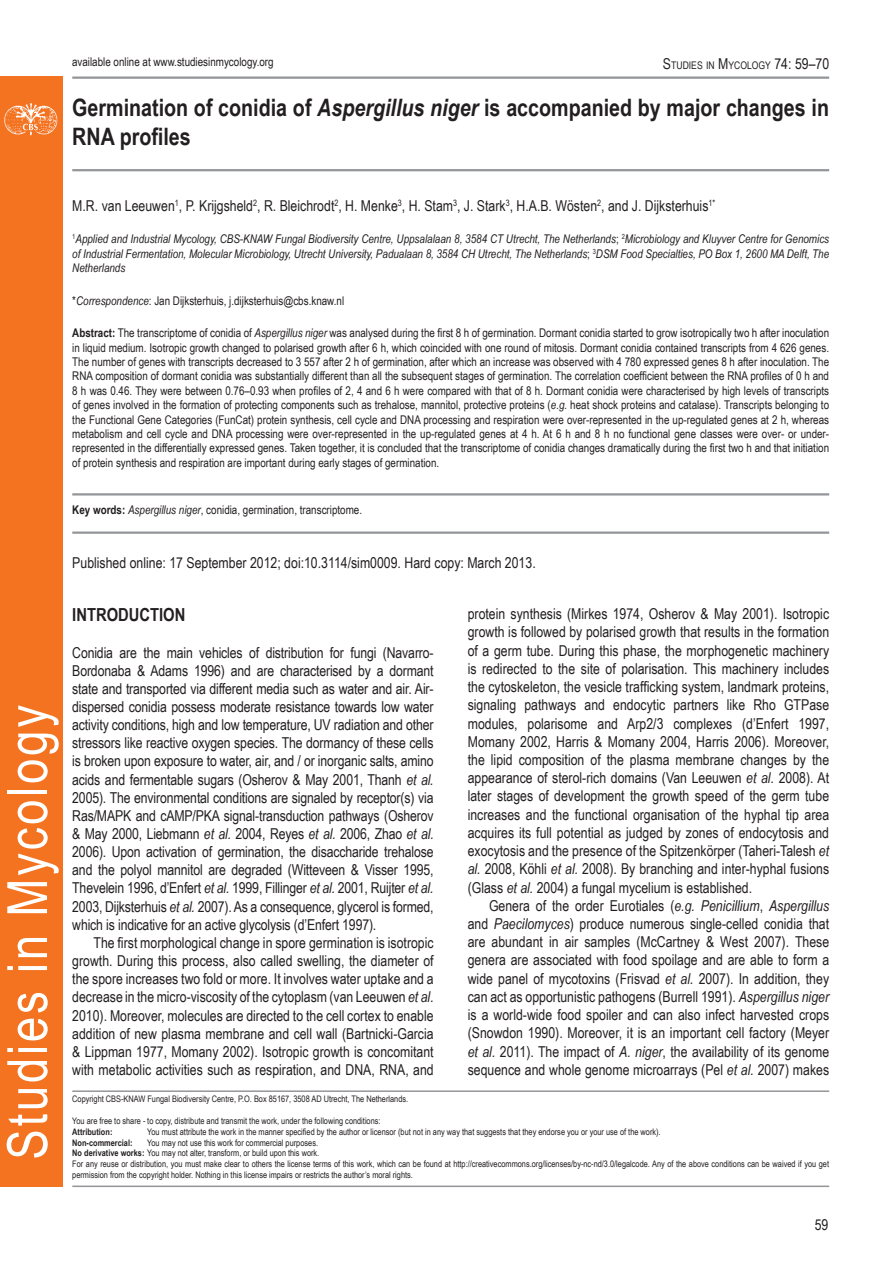
<style>
.page{position:relative;width:893px;height:1263px;background:#fff}
.page>*{position:absolute;margin:0;border:0;box-sizing:border-box;transform-origin:0 0}
.t1{font:55.5px "Arial Narrow";letter-spacing:.05em;color:#fff}
.t2{font:700 24px/28.8px "Arial Narrow";color:#231f20}
.t3{font:700 18px "Arial Narrow";color:#231f20}
.t4{font:15px/18.3px "Arial Narrow";color:#231f20;text-align:justify}
.t5{font:12px/14.4px "Arial Narrow";color:#231f20;text-align:justify}
.t6{font:italic 12px/14.4px "Arial Narrow";color:#231f20;text-align:justify}
.t7{font:10.5px "Arial Narrow";color:#231f20}
.t8{font:9px/10.8px "Arial Narrow";color:#231f20}
.t9{font:700 9px "Arial Narrow";color:#231f20}
.s1{font-size:15px}
.s2{font-style:italic}
.s3{font-style:normal}
.s4{font-weight:700}
</style>
<div class="page">
<div style="left:0;top:76px;width:63px;height:1110px;background:#f47321"></div>
<hr style="left:72px;top:1090px;width:757px;height:2px;background:#939598">
<hr style="left:72px;top:1185px;width:757px;height:2px;background:#939598">
<img style="left:4px;top:103px;width:54px;height:33px">
<hr style="left:72px;top:77px;width:757px;height:2px;background:#939598">
<hr style="left:72px;top:169px;width:757px;height:2px;background:#939598">
<hr style="left:72px;top:493px;width:757px;height:2px;background:#939598">
<hr style="left:72px;top:531px;width:757px;height:3px;background:#939598">
<p class="t5" style="left:72px;top:55px;width:203px">available online at www.studiesinmycology.org</p>
<p class="t7" style="left:663px;top:57px;width:168px"><span class="s1">S</span>TUDIES IN <span class="s1">M</span>YCOLOGY <span class="s1">74: 59–70</span></p>
<h2 class="t2" style="left:72px;top:92px;width:758px">Germination of conidia of <span class="s2">Aspergillus niger</span> is accompanied by major changes in<br>RNA profiles</h2>
<p class="t4" style="left:72px;top:196px;width:644px">M.R. van Leeuwen<sup>1</sup>, P. Krijgsheld<sup>2</sup>, R. Bleichrodt<sup>2</sup>, H. Menke<sup>3</sup>, H. Stam<sup>3</sup>, J. Stark<sup>3</sup>, H.A.B. Wösten<sup>2</sup>, and J. Dijksterhuis<sup>1*</sup></p>
<p class="t6" style="left:72px;top:232px;width:758px"><sup>1</sup>Applied and Industrial Mycology, CBS-KNAW Fungal Biodiversity Centre, Uppsalalaan 8, 3584 CT Utrecht, The Netherlands<span class="s3">;</span> <sup>2</sup>Microbiology and Kluyver Centre for Genomics of Industrial Fermentation, Molecular Microbiology, Utrecht University, Padualaan 8, 3584 CH Utrecht, The Netherlands<span class="s3">;</span> <sup>3</sup>DSM Food Specialties, PO Box 1, 2600 MA Delft, The Netherlands</p>
<p class="t5" style="left:72px;top:293px;width:273px">*<span class="s2">Correspondence</span>: Jan Dijksterhuis, j.dijksterhuis@cbs.knaw.nl</p>
<p class="t5" style="left:72px;top:325px;width:758px"><span class="s4">Abstract:</span> The transcriptome of conidia of <span class="s2">Aspergillus niger</span> was analysed during the first 8 h of germination. Dormant conidia started to grow isotropically two h after inoculation in liquid medium. Isotropic growth changed to polarised growth after 6 h, which coincided with one round of mitosis. Dormant conidia contained transcripts from 4 626 genes.<br>The number of genes with transcripts decreased to 3 557 after 2 h of germination, after which an increase was observed with 4 780 expressed genes 8 h after inoculation. The RNA composition of dormant conidia was substantially different than all the subsequent stages of germination. The correlation coefficient between the RNA profiles of 0 h and 8 h was 0.46. They were between 0.76–0.93 when profiles of 2, 4 and 6 h were compared with that of 8 h. Dormant conidia were characterised by high levels of transcripts of genes involved in the formation of protecting components such as trehalose, mannitol, protective proteins (<span class="s2">e.g.</span> heat shock proteins and catalase). Transcripts belonging to the Functional Gene Categories (FunCat) protein synthesis, cell cycle and DNA processing and respiration were over-represented in the up-regulated genes at 2 h, whereas metabolism and cell cycle and DNA processing were over-represented in the up-regulated genes at 4 h. At 6 h and 8 h no functional gene classes were over- or under&shy;represented in the differentially expressed genes. Taken together, it is concluded that the transcriptome of conidia changes dramatically during the first two h and that initiation of protein synthesis and respiration are important during early stages of germination.</p>
<p class="t5" style="left:72px;top:502px;width:291px"><span class="s4">Key words:</span> <span class="s2">Aspergillus niger</span>, conidia, germination, transcriptome.</p>
<p class="t4" style="left:72px;top:552px;width:465px">Published online: 17 September 2012; doi:10.3114/sim0009. Hard copy: March 2013.</p>
<h1 class="t1" style="left:-13px;top:1159px;width:456px;rotate:-90deg">Studies in Mycology</h1>
<p class="t3" style="left:72px;top:601px;width:115px">INTRODUCTION</p>
<p class="t4" style="left:72px;top:643px;width:363px">Conidia are the main vehicles of distribution for fungi (Navarro-Bordonaba &amp; Adams 1996) and are characterised by a dormant state and transported via different media such as water and air. Air&shy;dispersed conidia possess moderate resistance towards low water activity conditions, high and low temperature, UV radiation and other stressors like reactive oxygen species. The dormancy of these cells is broken upon exposure to water, air, and / or inorganic salts, amino acids and fermentable sugars (Osherov &amp; May 2001, Thanh <span class="s2">et al.<br></span>2005). The environmental conditions are signaled by receptor(s) via Ras/MAPK and cAMP/PKA signal-transduction pathways (Osherov &amp; May 2000, Liebmann <span class="s2">et al.</span> 2004, Reyes <span class="s2">et al.</span> 2006, Zhao <span class="s2">et al.<br></span>2006). Upon activation of germination, the disaccharide trehalose and the polyol mannitol are degraded (Witteveen &amp; Visser 1995, Thevelein 1996, d’Enfert <span class="s2">et al.</span> 1999, Fillinger <span class="s2">et al.</span> 2001, Ruijter <span class="s2">et al.<br></span>2003, Dijksterhuis <span class="s2">et al.</span> 2007). As a consequence, glycerol is formed, which is indicative for an active glycolysis (d’Enfert 1997).</p>
<p class="t4" style="left:72px;top:933px;width:363px;text-indent:21px">The first morphological change in spore germination is isotropic growth. During this process, also called swelling, the diameter of the spore increases two fold or more. It involves water uptake and a decrease in the micro-viscosity of the cytoplasm (van Leeuwen <span class="s2">et al.<br></span>2010). Moreover, molecules are directed to the cell cortex to enable addition of new plasma membrane and cell wall (Bartnicki-Garcia &amp; Lippman 1977, Momany 2002). Isotropic growth is concomitant with metabolic activities such as respiration, and DNA, RNA, and</p>
<p class="t4" style="left:468px;top:604px;width:363px">protein synthesis (Mirkes 1974, Osherov &amp; May 2001). Isotropic growth is followed by polarised growth that results in the formation of a germ tube. During this phase, the morphogenetic machinery is redirected to the site of polarisation. This machinery includes the cytoskeleton, the vesicle trafficking system, landmark proteins, signaling pathways and endocytic partners like Rho GTPase modules, polarisome and Arp2/3 complexes (d’Enfert 1997, Momany 2002, Harris &amp; Momany 2004, Harris 2006). Moreover, the lipid composition of the plasma membrane changes by the appearance of sterol-rich domains (Van Leeuwen <span class="s2">et al.</span> 2008). At later stages of development the growth speed of the germ tube increases and the functional organisation of the hyphal tip area acquires its full potential as judged by zones of endocytosis and exocytosis and the presence of the Spitzenkörper (Taheri-Talesh <span class="s2">et al.</span> 2008, Köhli <span class="s2">et al.</span> 2008). By branching and inter-hyphal fusions (Glass <span class="s2">et al.</span> 2004) a fungal mycelium is established.</p>
<p class="t4" style="left:468px;top:896px;width:363px;text-indent:21px">Genera of the order Eurotiales (<span class="s2">e.g. Penicillium</span>, <span class="s2">Aspergillus </span>and <span class="s2">Paecilomyces</span>) produce numerous single-celled conidia that are abundant in air samples (McCartney &amp; West 2007). These genera are associated with food spoilage and are able to form a wide panel of mycotoxins (Frisvad <span class="s2">et al.</span> 2007). In addition, they can act as opportunistic pathogens (Burrell 1991). <span class="s2">Aspergillus niger </span>is a world-wide food spoiler and can also infect harvested crops (Snowdon 1990). Moreover, it is an important cell factory (Meyer <span class="s2">et al.</span> 2011). The impact of <span class="s2">A. niger</span>, the availability of its genome sequence and whole genome microarrays (Pel <span class="s2">et al.</span> 2007) makes</p>
<p class="t8" style="left:72px;top:1093px;width:337px">Copyright CBS-KNAW Fungal Biodiversity Centre, P.O. Box 85167, 3508 AD Utrecht, The Netherlands.</p>
<p class="t8" style="left:72px;top:1115px;width:310px">You are free to share - to copy, distribute and transmit the work, under the following conditions:</p>
<p class="t9" style="left:72px;top:1125px;width:42px">Attribution:</p>
<p class="t8" style="left:147px;top:1126px;width:515px">You must attribute the work in the manner specified by the author or licensor (but not in any way that suggests that they endorse you or your use of the work).</p>
<p class="t9" style="left:72px;top:1136px;width:62px">Non-commercial:</p>
<p class="t8" style="left:72px;top:1137px;width:758px;text-indent:75px">You may not use this work for commercial purposes.<br><span class="s4">No derivative works:</span> You may not alter, transform, or build upon this work.<br>For any reuse or distribution, you must make clear to others the license terms of this work, which can be found at http://creativecommons.org/licenses/by-nc-nd/3.0/legalcode. Any of the above conditions can be waived if you get permission from the copyright holder. Nothing in this license impairs or restricts the author’s moral rights.</p>
<p class="t4" style="left:815px;top:1215px;width:15px">59</p>
</div>
